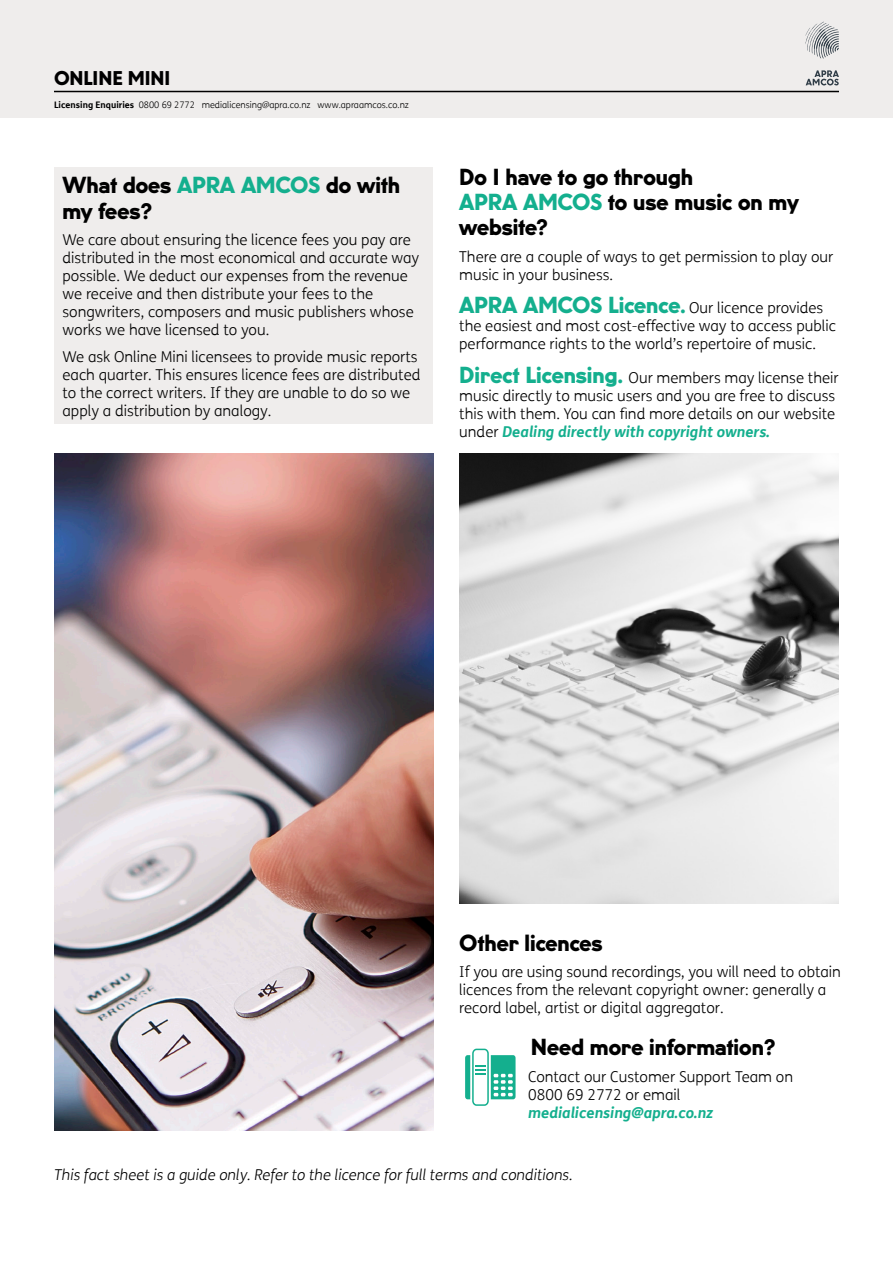
<style>
.page{position:relative;width:893px;height:1263px;background:#fff}
.page>*{position:absolute;margin:0;border:0;box-sizing:border-box;transform-origin:0 0}
.Sub_header{font:900 21px/25.2px "U8";color:#000}
.body_text{font:900 21px "U8";color:#000}
.t1{font:900 18px "U8";color:#000}
.body_text-2{font:300 15px/18px "FS Me";color:#000}
.Sub_header-2{font:300 15px/18px "FS Me";color:#000}
.body_text-3{font:italic 300 15px "FS Me";color:#000}
.t2{font:300 9px "FS Me";color:#000}
.s1{font-weight:700}
.s2{color:#14af8e}
.s3{font-family:"U8";font-weight:900;font-size:21px;color:#14af8e}
.s4{font-weight:700;font-style:italic;color:#14af8e}
</style>
<div class="page">
<div style="left:0;top:0;width:893px;height:118px;background:#efedec"></div>
<hr style="left:54px;top:91px;width:785px;height:1px;background:#000">
<svg style="left:806px;top:70px;width:33px;height:15px"></svg>
<svg style="left:806px;top:22px;width:33px;height:37px"></svg>
<div style="left:54px;top:168px;width:379px;height:256px;background:#efedec"></div>
<div style="left:472px;top:1049px;width:17px;height:57px;border:2px solid #14af8e;border-radius:4px"></div>
<svg style="left:465px;top:1055px;width:51px;height:44px"></svg>
<img style="left:54px;top:453px;width:380px;height:677px">
<img style="left:459px;top:453px;width:380px;height:451px">
<p class="t1" style="left:54px;top:63px;width:118px">ONLINE MINI</p>
<p class="t2" style="left:54px;top:99px;width:356px"><span class="s1">Licensing Enquiries</span> 0800 69 2772 medialicensing@apra.co.nz www.apraamcos.co.nz</p>
<p class="Sub_header" style="left:63px;top:171px;width:339px">What does <span class="s2">APRA AMCOS</span> do with my fees?</p>
<p class="body_text-2" style="left:63px;top:230px;width:358px">We care about ensuring the licence fees you pay are distributed in the most economical and accurate way possible. We deduct our expenses from the revenue we receive and then distribute your fees to the songwriters, composers and music publishers whose works we have licensed to you.</p>
<p class="body_text-2" style="left:63px;top:347px;width:360px">We ask Online Mini licensees to provide music reports each quarter. This ensures licence fees are distributed to the correct writers. If they are unable to do so we apply a distribution by analogy.</p>
<p class="Sub_header" style="left:459px;top:163px;width:341px">Do I have to go through<br><span class="s2">APRA AMCOS</span> to use music on my website?</p>
<p class="Sub_header-2" style="left:459px;top:247px;width:376px">There are a couple of ways to get permission to play our music in your business.</p>
<p class="body_text-2" style="left:459px;top:299px;width:378px"><span class="s3">APRA AMCOS Licence.</span> Our licence provides the easiest and most cost-effective way to access public performance rights to the world’s repertoire of music.</p>
<p class="body_text-2" style="left:459px;top:368px;width:381px"><span class="s3">Direct Licensing.</span> Our members may license their music directly to music users and you are free to discuss this with them. You can find more details on our website under <span class="s4">Dealing directly with copyright owners.</span></p>
<p class="body_text" style="left:459px;top:926px;width:145px">Other licences</p>
<p class="body_text-2" style="left:459px;top:962px;width:383px">If you are using sound recordings, you will need to obtain licences from the relevant copyright owner: generally a record label, artist or digital aggregator.</p>
<p class="Sub_header" style="left:531px;top:1033px;width:246px">Need more information?</p>
<p class="Sub_header-2" style="left:528px;top:1067px;width:266px">Contact our Customer Support Team on<br>0800 69 2772 or email <span class="s4">medialicensing@apra.co.nz</span></p>
<p class="body_text-3" style="left:54px;top:1164px;width:520px">This fact sheet is a guide only. Refer to the licence for full terms and conditions.</p>
</div>
